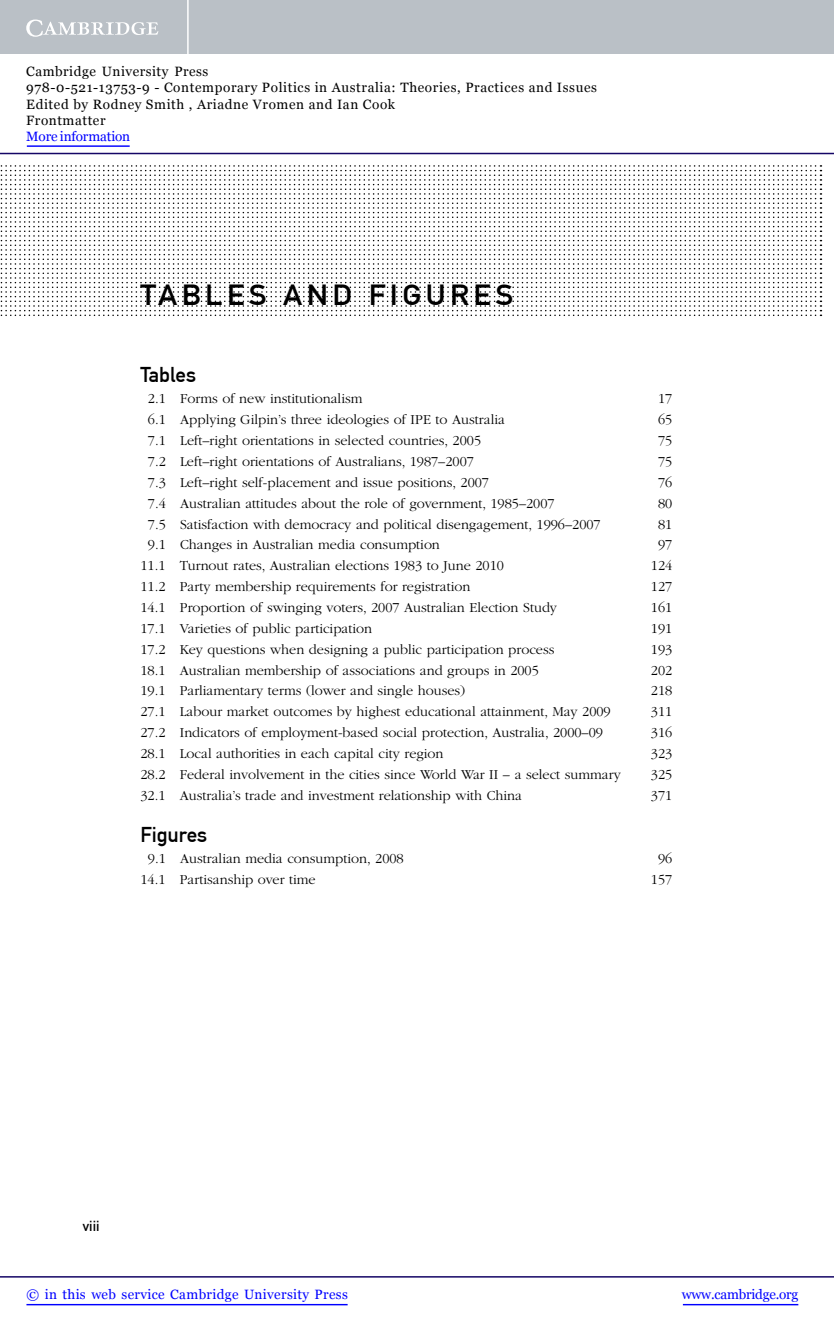
<style>
.page{position:relative;width:834px;height:1328px;background:#fff}
.page>*{position:absolute;margin:0;border:0;box-sizing:border-box;transform-origin:0 0}
.t1{font:28.5px "DIN1451 Mittelschrift";letter-spacing:.14em;color:#000;scale:1.1 1}
.t2{font:21px "DIN1451 Mittelschrift";color:#000}
.t3{font:300 14.25px "ITC Garamond Std";color:#000}
.t4{font:14.25px "DIN1451 Mittelschrift";color:#000}
.t5{font:13.5px/16.2px "Georgia";letter-spacing:.045em;color:#000}
.t6{font:13.5px "Georgia";letter-spacing:.025em;color:#00f}
.t7{font:13.5px "Georgia";letter-spacing:-.015em;color:#00f}
.t8{font:13.5px "Georgia";letter-spacing:-.01em;color:#00f}
</style>
<div class="page">
<svg style="left:0;top:165px;width:821px;height:151px"></svg>
<div style="left:0;top:0;width:833px;height:54px;background:#bac0c6"></div>
<svg style="left:26px;top:20px;width:132px;height:17px"></svg>
<hr style="left:187px;top:0;width:2px;height:54px;background:#fff">
<hr style="left:0;top:153px;width:833px;height:1px;background:#150666">
<hr style="left:27px;top:145px;width:103px;height:2px;background:#00f">
<hr style="left:682px;top:1303px;width:116px;height:2px;background:#00f">
<hr style="left:0;top:1275px;width:833px;height:2px;background:#150666">
<hr style="left:26px;top:1303px;width:321px;height:2px;background:#00f">
<p class="t5" style="left:26px;top:64px;width:572px">Cambridge University Press<br>978-0-521-13753-9 - Contemporary Politics in Australia: Theories, Practices and Issues Edited by Rodney Smith , Ariadne Vromen and Ian Cook<br>Frontmatter</p>
<p class="t8" style="left:26px;top:128px;width:105px">More information</p>
<h1 class="t1" style="left:140px;top:285px;width:340px">TABLES AND FIGURES</h1>
<h2 class="t2" style="left:140px;top:367px;width:57px">Tables</h2>
<p class="t3" style="left:148px;top:393px;width:216px">2.1 Forms of new institutionalism</p>
<p class="t3" style="left:658px;top:393px;width:16px">17</p>
<p class="t3" style="left:148px;top:414px;width:358px">6.1 Applying Gilpin’s three ideologies of IPE to Australia</p>
<p class="t3" style="left:658px;top:414px;width:16px">65</p>
<p class="t3" style="left:148px;top:435px;width:335px">7.1 Left–right orientations in selected countries, 2005</p>
<p class="t3" style="left:658px;top:435px;width:16px">75</p>
<p class="t3" style="left:148px;top:456px;width:327px">7.2 Left–right orientations of Australians, 1987–2007</p>
<p class="t3" style="left:658px;top:456px;width:16px">75</p>
<p class="t3" style="left:148px;top:477px;width:342px">7.3 Left–right self-placement and issue positions, 2007</p>
<p class="t3" style="left:658px;top:477px;width:16px">76</p>
<p class="t3" style="left:148px;top:498px;width:408px">7.4 Australian attitudes about the role of government, 1985–2007</p>
<p class="t3" style="left:658px;top:498px;width:16px">80</p>
<p class="t3" style="left:148px;top:518px;width:454px">7.5 Satisfaction with democracy and political disengagement, 1996–2007</p>
<p class="t3" style="left:658px;top:518px;width:16px">81</p>
<p class="t3" style="left:148px;top:539px;width:293px">9.1 Changes in Australian media consumption</p>
<p class="t3" style="left:658px;top:539px;width:16px">97</p>
<p class="t3" style="left:140px;top:560px;width:365px">11.1 Turnout rates, Australian elections 1983 to June 2010</p>
<p class="t3" style="left:650px;top:560px;width:23px">124</p>
<p class="t3" style="left:140px;top:581px;width:331px">11.2 Party membership requirements for registration</p>
<p class="t3" style="left:650px;top:581px;width:23px">127</p>
<p class="t3" style="left:140px;top:602px;width:418px">14.1 Proportion of swinging voters, 2007 Australian Election Study</p>
<p class="t3" style="left:650px;top:602px;width:23px">161</p>
<p class="t3" style="left:140px;top:623px;width:233px">17.1 Varieties of public participation</p>
<p class="t3" style="left:650px;top:623px;width:23px">191</p>
<p class="t3" style="left:140px;top:644px;width:415px">17.2 Key questions when designing a public participation process</p>
<p class="t3" style="left:650px;top:644px;width:23px">193</p>
<p class="t3" style="left:140px;top:664px;width:400px">18.1 Australian membership of associations and groups in 2005</p>
<p class="t3" style="left:650px;top:664px;width:23px">202</p>
<p class="t3" style="left:140px;top:685px;width:326px">19.1 Parliamentary terms (lower and single houses)</p>
<p class="t3" style="left:650px;top:685px;width:23px">218</p>
<p class="t3" style="left:140px;top:706px;width:471px">27.1 Labour market outcomes by highest educational attainment, May 2009</p>
<p class="t3" style="left:650px;top:706px;width:23px">311</p>
<p class="t3" style="left:140px;top:727px;width:464px">27.2 Indicators of employment-based social protection, Australia, 2000–09</p>
<p class="t3" style="left:650px;top:727px;width:23px">316</p>
<p class="t3" style="left:140px;top:748px;width:304px">28.1 Local authorities in each capital city region</p>
<p class="t3" style="left:650px;top:748px;width:23px">323</p>
<p class="t3" style="left:140px;top:769px;width:482px">28.2 Federal involvement in the cities since World War II – a select summary</p>
<p class="t3" style="left:650px;top:769px;width:23px">325</p>
<p class="t3" style="left:140px;top:789px;width:383px">32.1 Australia’s trade and investment relationship with China</p>
<p class="t3" style="left:650px;top:789px;width:23px">371</p>
<h2 class="t2" style="left:140px;top:826px;width:68px">Figures</h2>
<p class="t3" style="left:148px;top:852px;width:257px">9.1 Australian media consumption, 2008</p>
<p class="t3" style="left:658px;top:852px;width:16px">96</p>
<p class="t3" style="left:140px;top:874px;width:177px">14.1 Partisanship over time</p>
<p class="t3" style="left:650px;top:874px;width:23px">157</p>
<p class="t4" style="left:83px;top:1220px;width:18px">viii</p>
<p class="t6" style="left:26px;top:1285px;width:323px">© in this web service Cambridge University Press</p>
<p class="t7" style="left:681px;top:1285px;width:118px">www.cambridge.org</p>
</div>
